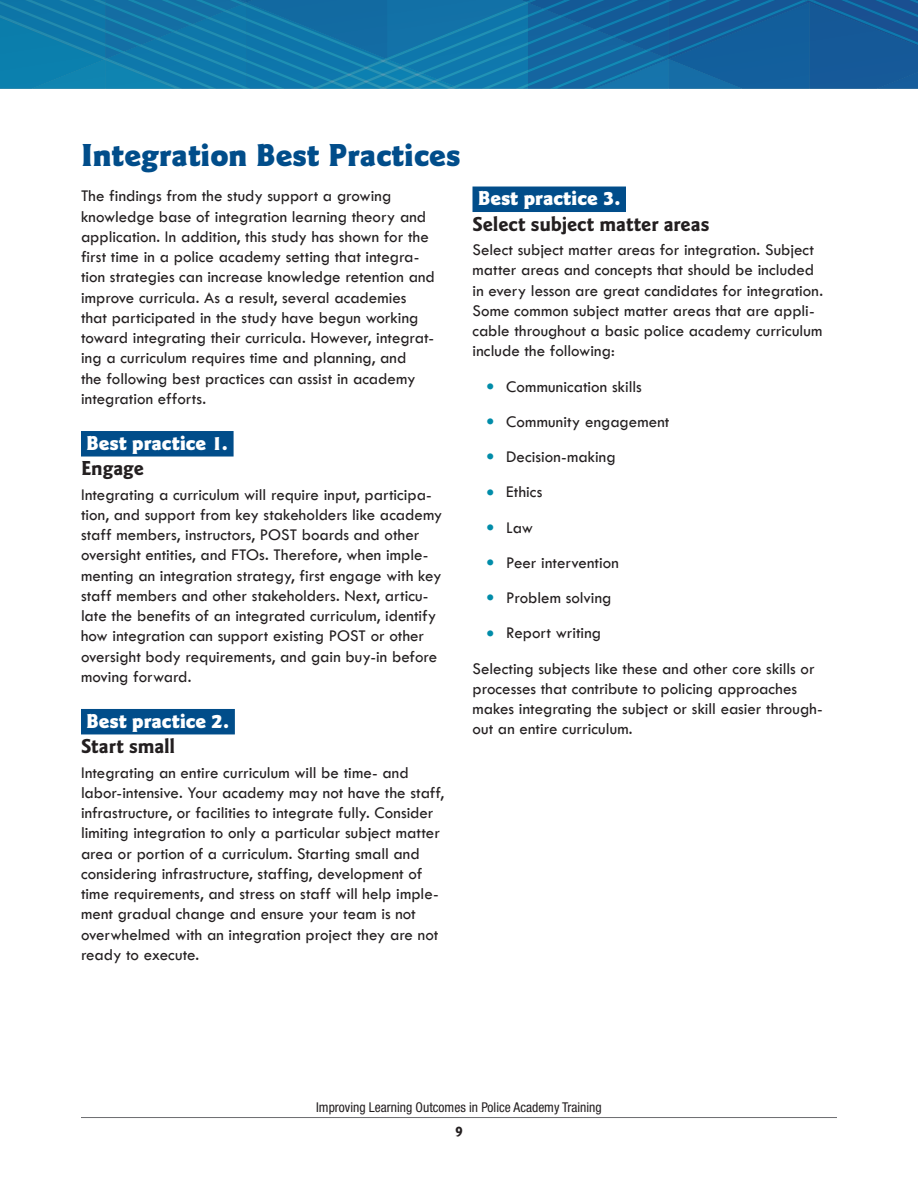
<style>
.page{position:relative;width:918px;height:1188px;background:#fff}
.page>*{position:absolute;margin:0;border:0;box-sizing:border-box;transform-origin:0 0}
.t1{font:900 33px "Goudy Sans Std";color:#014d8a}
.t2{font:900 21px/25.7px "Goudy Sans Std";color:#fff}
.t3{font:700 21px/25.7px "Goudy Sans Std";color:#231f20}
.t4{font:16.95px/20.2px "Tw Cen";color:#231f20}
.t5{font:700 15px "Goudy Sans Std";color:#231f20}
.t6{font:condensed 13.5px "Helvetica Neue LT Std";color:#231f20}
.s1{font-weight:700;color:#231f20}
.s2{font-weight:900;color:#fff}
.s3{font-size:24px;color:#008ca9}
</style>
<div class="page">
<hr style="left:81px;top:1117px;width:756px;height:1px;background:#6c6d70">
<svg style="left:0;top:0;width:918px;height:89px;background:#136fa4"></svg>
<div style="left:81px;top:431px;width:153px;height:26px;background:#014d8a"></div>
<div style="left:81px;top:709px;width:154px;height:25px;background:#014d8a"></div>
<div style="left:472px;top:187px;width:154px;height:25px;background:#014d8a"></div>
<h2 class="t1" style="left:81px;top:136px;width:381px">Integration Best Practices</h2>
<p class="t4" style="left:81px;top:186px;width:355px">The findings from the study support a growing knowledge base of integration learning theory and application. In addition, this study has shown for the first time in a police academy setting that integra&shy;tion strategies can increase knowledge retention and improve curricula. As a result, several academies that participated in the study have begun working toward integrating their curricula. However, integrat&shy;ing a curriculum requires time and planning, and<br>the following best practices can assist in academy integration efforts.</p>
<h3 class="t2" style="left:81px;top:430px;width:149px">Best practice 1.<br><span class="s1">Engage</span></h3>
<p class="t4" style="left:81px;top:484px;width:363px">Integrating a curriculum will require input, participa&shy;tion, and support from key stakeholders like academy staff members, instructors, POST boards and other oversight entities, and FTOs. Therefore, when imple&shy;menting an integration strategy, first engage with key staff members and other stakeholders. Next, articu&shy;late the benefits of an integrated curriculum, identify how integration can support existing POST or other oversight body requirements, and gain buy-in before moving forward.</p>
<h3 class="t2" style="left:81px;top:708px;width:150px">Best practice 2.<br><span class="s1">Start small</span></h3>
<p class="t4" style="left:81px;top:762px;width:365px">Integrating an entire curriculum will be time- and labor-intensive. Your academy may not have the staff, infrastructure, or facilities to integrate fully. Consider limiting integration to only a particular subject matter area or portion of a curriculum. Starting small and considering infrastructure, staffing, development of time requirements, and stress on staff will help imple&shy;ment gradual change and ensure your team is not overwhelmed with an integration project they are not ready to execute.</p>
<h3 class="t3" style="left:472px;top:186px;width:238px"><span class="s2">Best practice 3.<br></span>Select subject matter areas</h3>
<p class="t4" style="left:472px;top:240px;width:352px">Select subject matter areas for integration. Subject matter areas and concepts that should be included in every lesson are great candidates for integration.<br>Some common subject matter areas that are appli&shy;cable throughout a basic police academy curriculum include the following:</p>
<p class="t4" style="left:486px;top:376px;width:157px"><span class="s3">•</span> Communication skills</p>
<p class="t4" style="left:486px;top:411px;width:185px"><span class="s3">•</span> Community engagement</p>
<p class="t4" style="left:486px;top:447px;width:131px"><span class="s3">•</span> Decision-making</p>
<p class="t4" style="left:486px;top:482px;width:58px"><span class="s3">•</span> Ethics</p>
<p class="t4" style="left:486px;top:517px;width:49px"><span class="s3">•</span> Law</p>
<p class="t4" style="left:486px;top:552px;width:134px"><span class="s3">•</span> Peer intervention</p>
<p class="t4" style="left:486px;top:588px;width:127px"><span class="s3">•</span> Problem solving</p>
<p class="t4" style="left:486px;top:623px;width:117px"><span class="s3">•</span> Report writing</p>
<p class="t4" style="left:473px;top:658px;width:352px">Selecting subjects like these and other core skills or processes that contribute to policing approaches makes integrating the subject or skill easier through&shy;out an entire curriculum.</p>
<p class="t6" style="left:316px;top:1099px;width:287px">Improving Learning Outcomes in Police Academy Training</p>
<p class="t5" style="left:455px;top:1123px;width:9px">9</p>
</div>
